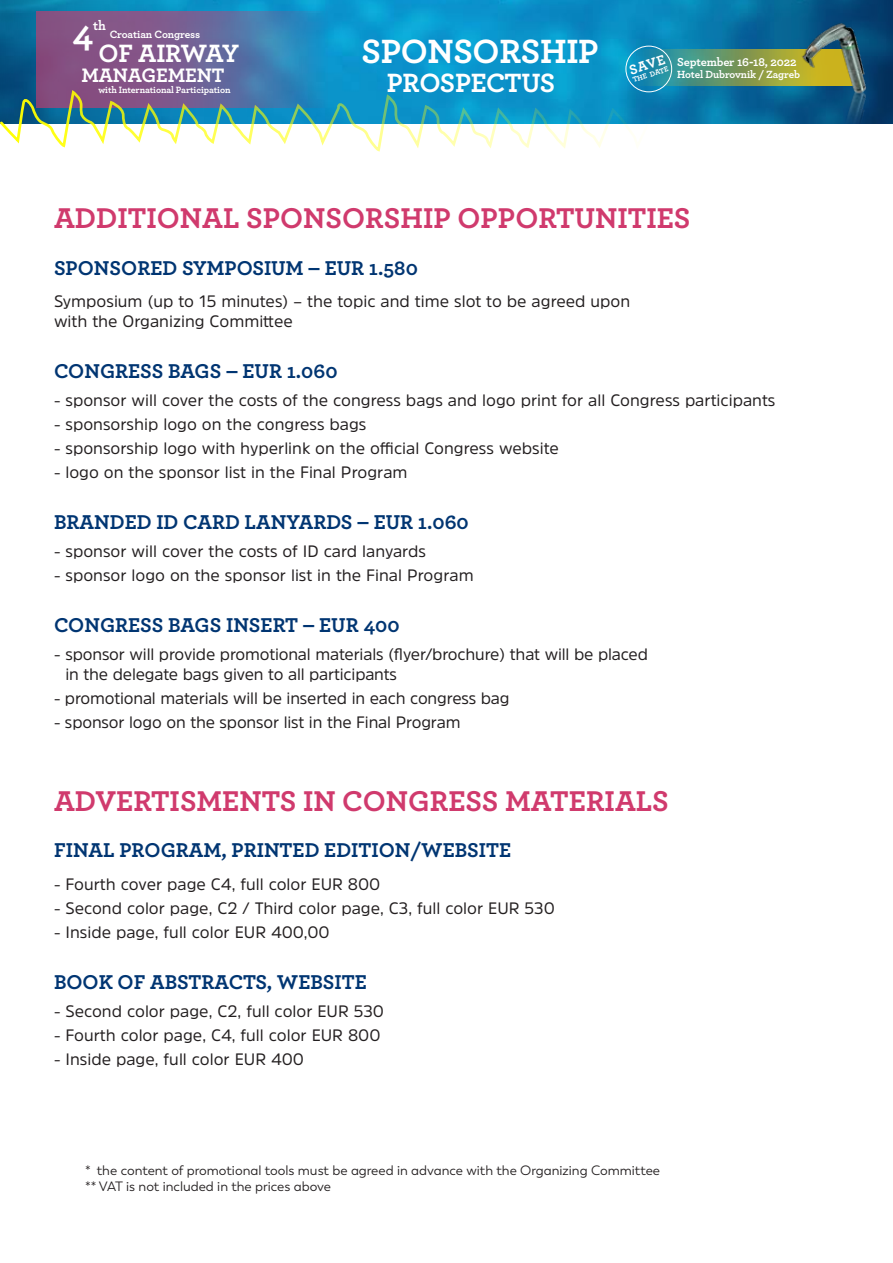
<style>
.page{position:relative;width:893px;height:1263px;background:#fff}
.page>*{position:absolute;margin:0;border:0;box-sizing:border-box;transform-origin:0 0}
.t1{font:700 37.8px "Archer";color:#fff}
.t2{font:700 35.25px "Archer";letter-spacing:-.01em;color:#fff}
.t3{font:700 30px "Archer";color:#d03a6d}
.t4{font:700 27.75px "Archer";letter-spacing:-.015em;color:#fff}
.t5{font:700 26.25px "Archer";letter-spacing:-.025em;color:#fff}
.t6{font:700 21px "Archer";color:#003572}
.t7{font:700 20.4px "Archer";letter-spacing:-.01em;color:#fff}
.t8{font:16.5px/19.8px "Amsi Pro";color:#231f20}
.t9{font:700 14.25px "Archer";color:#fff}
.t10{font:700 13.8px "Archer";color:#fff}
.t11{font:13.5px/16.2px "Trenda";color:#231f20}
.t12{font:700 12.15px "Archer";letter-spacing:-.01em;color:#fff}
.t13{font:700 11.1px "Archer";letter-spacing:-.015em;color:#fff}
.t14{font:700 10.95px "Archer";letter-spacing:-.01em;color:#fff}
.t15{font:700 9.6px "Archer";letter-spacing:-.01em;color:#fff}
.t16{font:700 7.5px "Archer";color:#fff}
</style>
<div class="page">
<svg style="left:0;top:0;width:893px;height:123px;background:#0886ba"></svg>
<svg style="left:36px;top:11px;width:291px;height:78px;background:#656699"></svg>
<svg style="left:0;top:89px;width:656px;height:63px"></svg>
<svg style="left:634px;top:49px;width:161px;height:37px;background:#5f9872"></svg>
<div style="left:625px;top:46px;width:47px;height:46px;border:1px solid #fff;border-radius:50%"></div>
<img style="left:795px;top:17px;width:93px;height:106px">
<p class="t10" style="left:93px;top:14px;width:14px">th</p>
<h1 class="t1" style="left:72px;top:3px;width:23px">4</h1>
<p class="t13" style="left:110px;top:26px;width:92px">Croatian Congress</p>
<h3 class="t5" style="left:98px;top:32px;width:142px">OF AIRWAY</h3>
<p class="t7" style="left:82px;top:59px;width:144px">MANAGEMENT</p>
<p class="t15" style="left:98px;top:82px;width:134px">with International Participation</p>
<h2 class="t2" style="left:361px;top:24px;width:239px">SPONSORSHIP</h2>
<h3 class="t4" style="left:387px;top:60px;width:170px">PROSPECTUS</h3>
<p class="t9" style="left:626px;top:59px;width:38px;rotate:-18deg">SAVE</p>
<p class="t16" style="left:631px;top:74px;width:38px;rotate:-18deg">THE DATE</p>
<p class="t12" style="left:677px;top:52px;width:121px">September 16-18, 2022</p>
<p class="t14" style="left:677px;top:66px;width:124px">Hotel Dubrovnik / Zagreb</p>
<h3 class="t3" style="left:54px;top:194px;width:638px">ADDITIONAL SPONSORSHIP OPPORTUNITIES</h3>
<p class="t6" style="left:54px;top:251px;width:365px">SPONSORED SYMPOSIUM – EUR 1.580</p>
<p class="t8" style="left:54px;top:291px;width:578px">Symposium (up to 15 minutes) – the topic and time slot to be agreed upon with the Organizing Committee</p>
<p class="t6" style="left:54px;top:354px;width:285px">CONGRESS BAGS – EUR 1.060</p>
<p class="t8" style="left:54px;top:390px;width:723px">- sponsor will cover the costs of the congress bags and logo print for all Congress participants</p>
<p class="t8" style="left:54px;top:414px;width:314px">- sponsorship logo on the congress bags</p>
<p class="t8" style="left:54px;top:438px;width:506px">- sponsorship logo with hyperlink on the official Congress website</p>
<p class="t8" style="left:54px;top:462px;width:355px">- logo on the sponsor list in the Final Program</p>
<p class="t6" style="left:54px;top:505px;width:416px">BRANDED ID CARD LANYARDS – EUR 1.060</p>
<p class="t8" style="left:54px;top:541px;width:374px">- sponsor will cover the costs of ID card lanyards</p>
<p class="t8" style="left:54px;top:565px;width:421px">- sponsor logo on the sponsor list in the Final Program</p>
<p class="t6" style="left:54px;top:608px;width:347px">CONGRESS BAGS INSERT – EUR 400</p>
<p class="t8" style="left:65px;top:644px;width:584px;text-indent:-11px">- sponsor will provide promotional materials (flyer/brochure) that will be placed in the delegate bags given to all participants</p>
<p class="t8" style="left:54px;top:688px;width:457px">- promotional materials will be inserted in each congress bag</p>
<p class="t8" style="left:54px;top:712px;width:408px">- sponsor logo on the sponsor list in the Final Program</p>
<h3 class="t3" style="left:54px;top:777px;width:616px">ADVERTISMENTS IN CONGRESS MATERIALS</h3>
<p class="t6" style="left:54px;top:834px;width:459px">FINAL PROGRAM, PRINTED EDITION/WEBSITE</p>
<p class="t8" style="left:54px;top:874px;width:328px">- Fourth cover page C4, full color EUR 800</p>
<p class="t8" style="left:54px;top:898px;width:502px">- Second color page, C2 / Third color page, C3, full color EUR 530</p>
<p class="t8" style="left:54px;top:922px;width:277px">- Inside page, full color EUR 400,00</p>
<p class="t6" style="left:54px;top:965px;width:314px">BOOK OF ABSTRACTS, WEBSITE</p>
<p class="t8" style="left:54px;top:1001px;width:332px">- Second color page, C2, full color EUR 530</p>
<p class="t8" style="left:54px;top:1025px;width:328px">- Fourth color page, C4, full color EUR 800</p>
<p class="t8" style="left:54px;top:1049px;width:252px">- Inside page, full color EUR 400</p>
<p class="t11" style="left:85px;top:1162px;width:577px">* the content of promotional tools must be agreed in advance with the Organizing Committee ** VAT is not included in the prices above</p>
</div>
